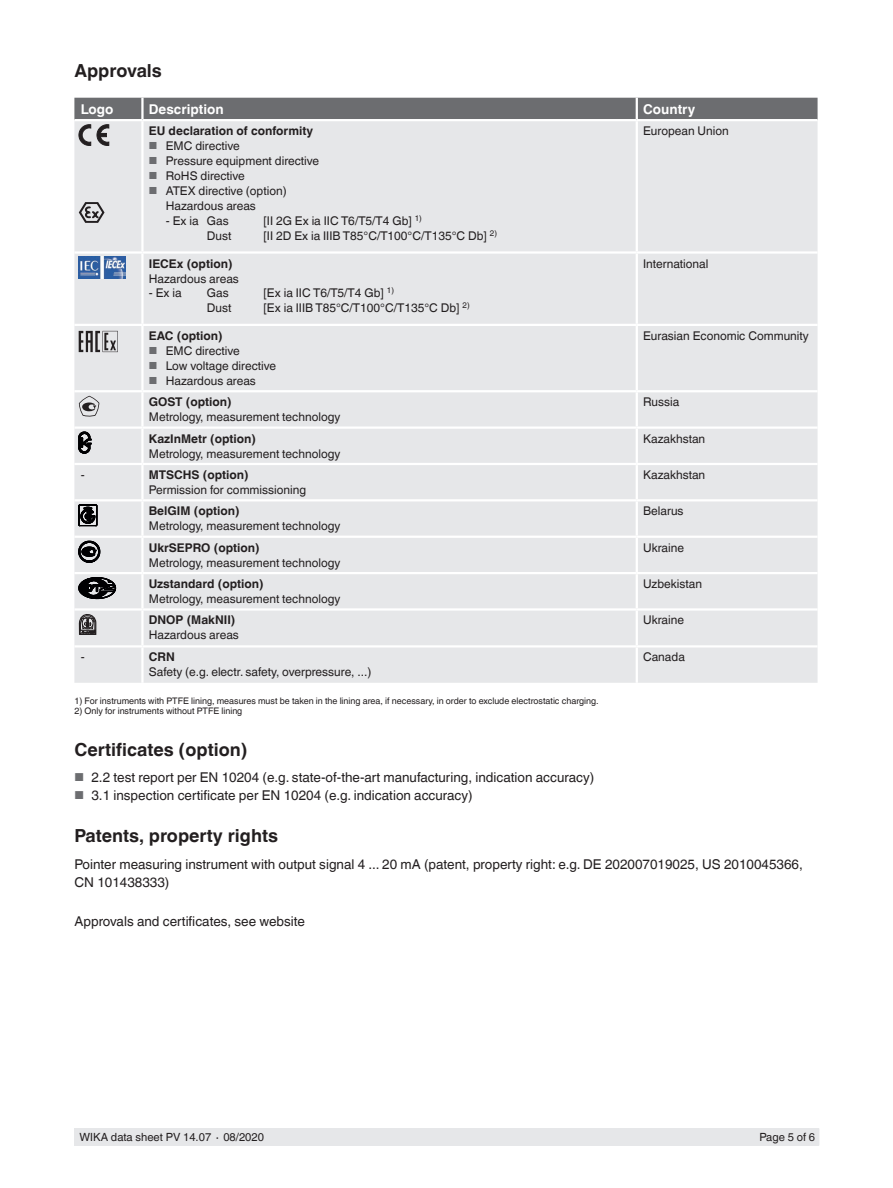
<style>
.page{position:relative;width:893px;height:1188px;background:#fff}
.page>*{position:absolute;margin:0;border:0;box-sizing:border-box;transform-origin:0 0}
.t1{font:700 18px "Helvetica World";color:#231f20}
.t2{font:13.5px/18px "Helvetica World";color:#231f20}
.t3{font:700 13.5px "Helvetica World";color:#fff}
.t4{font:12px/15px "Helvetica World";color:#231f20}
.t5{font:700 12px "Helvetica World";color:#231f20}
.t6{font:11.25px "Helvetica World";color:#231f20}
.t7{font:9px "Helvetica World";color:#231f20}
.s1{font-size:10.2px;color:#6c6d70}
.s2{font-size:11.55px;color:#6c6d70}
</style>
<div class="page">
<div style="left:75px;top:1128px;width:744px;height:17px;background:#e6e7e9"></div>
<div style="left:74px;top:145px;width:744px;height:538px;background:#e6e7e9"></div>
<hr style="left:142px;top:324px;width:495px;height:2px;background:#fff">
<hr style="left:142px;top:426px;width:495px;height:3px;background:#fff">
<hr style="left:141px;top:429px;width:3px;height:34px;background:#fff">
<hr style="left:636px;top:429px;width:2px;height:34px;background:#fff">
<hr style="left:141px;top:501px;width:3px;height:35px;background:#fff">
<hr style="left:636px;top:501px;width:2px;height:35px;background:#fff">
<hr style="left:636px;top:611px;width:2px;height:34px;background:#fff">
<hr style="left:142px;top:390px;width:495px;height:2px;background:#fff">
<hr style="left:637px;top:390px;width:181px;height:2px;background:#fff">
<hr style="left:142px;top:536px;width:495px;height:2px;background:#fff">
<hr style="left:141px;top:538px;width:3px;height:34px;background:#fff">
<hr style="left:637px;top:536px;width:181px;height:2px;background:#fff">
<hr style="left:636px;top:538px;width:2px;height:34px;background:#fff">
<hr style="left:142px;top:572px;width:495px;height:2px;background:#fff">
<hr style="left:637px;top:572px;width:181px;height:2px;background:#fff">
<hr style="left:142px;top:645px;width:495px;height:3px;background:#fff">
<hr style="left:637px;top:645px;width:181px;height:3px;background:#fff">
<hr style="left:74px;top:390px;width:68px;height:2px;background:#fff">
<hr style="left:74px;top:536px;width:68px;height:2px;background:#fff">
<hr style="left:74px;top:572px;width:68px;height:2px;background:#fff">
<hr style="left:141px;top:611px;width:3px;height:34px;background:#fff">
<hr style="left:74px;top:645px;width:68px;height:3px;background:#fff">
<hr style="left:74px;top:499px;width:68px;height:2px;background:#fff">
<hr style="left:142px;top:499px;width:495px;height:2px;background:#fff">
<hr style="left:637px;top:499px;width:181px;height:2px;background:#fff">
<hr style="left:74px;top:608px;width:68px;height:3px;background:#fff">
<hr style="left:142px;top:608px;width:495px;height:3px;background:#fff">
<hr style="left:637px;top:608px;width:181px;height:3px;background:#fff">
<hr style="left:74px;top:251px;width:68px;height:3px;background:#fff">
<hr style="left:74px;top:463px;width:68px;height:2px;background:#fff">
<hr style="left:142px;top:463px;width:495px;height:2px;background:#fff">
<hr style="left:141px;top:465px;width:3px;height:34px;background:#fff">
<hr style="left:637px;top:463px;width:181px;height:2px;background:#fff">
<hr style="left:636px;top:465px;width:2px;height:34px;background:#fff">
<hr style="left:141px;top:574px;width:3px;height:34px;background:#fff">
<hr style="left:636px;top:574px;width:2px;height:34px;background:#fff">
<hr style="left:142px;top:251px;width:495px;height:3px;background:#fff">
<hr style="left:637px;top:251px;width:181px;height:3px;background:#fff">
<hr style="left:74px;top:426px;width:68px;height:3px;background:#fff">
<hr style="left:637px;top:426px;width:181px;height:3px;background:#fff">
<hr style="left:636px;top:121px;width:2px;height:130px;background:#fff">
<hr style="left:636px;top:254px;width:2px;height:70px;background:#fff">
<hr style="left:637px;top:324px;width:181px;height:2px;background:#fff">
<hr style="left:141px;top:121px;width:3px;height:130px;background:#fff">
<hr style="left:141px;top:254px;width:3px;height:70px;background:#fff">
<hr style="left:74px;top:324px;width:68px;height:2px;background:#fff">
<hr style="left:636px;top:326px;width:2px;height:64px;background:#fff">
<hr style="left:636px;top:392px;width:2px;height:34px;background:#fff">
<hr style="left:636px;top:648px;width:2px;height:35px;background:#fff">
<hr style="left:141px;top:326px;width:3px;height:64px;background:#fff">
<hr style="left:141px;top:392px;width:3px;height:34px;background:#fff">
<hr style="left:141px;top:648px;width:3px;height:35px;background:#fff">
<svg style="left:74px;top:98px;width:744px;height:47px;background:#aeafb2"></svg>
<svg style="left:79px;top:202px;width:26px;height:21px"></svg>
<img style="left:79px;top:257px;width:47px;height:21px">
<svg style="left:79px;top:331px;width:39px;height:21px"></svg>
<svg style="left:79px;top:396px;width:20px;height:21px"></svg>
<svg style="left:79px;top:432px;width:12px;height:21px"></svg>
<svg style="left:79px;top:505px;width:18px;height:21px"></svg>
<svg style="left:79px;top:541px;width:21px;height:21px"></svg>
<svg style="left:79px;top:577px;width:37px;height:22px"></svg>
<svg style="left:79px;top:614px;width:17px;height:21px"></svg>
<h1 class="t1" style="left:74px;top:60px;width:89px">Approvals</h1>
<p class="t3" style="left:81px;top:101px;width:34px">Logo</p>
<p class="t3" style="left:149px;top:101px;width:76px">Description</p>
<p class="t3" style="left:643px;top:101px;width:54px">Country</p>
<p class="t5" style="left:149px;top:124px;width:166px">EU declaration of conformity</p>
<p class="t4" style="left:149px;top:138px;width:93px"><span class="s1">■</span> EMC directive</p>
<p class="t4" style="left:149px;top:153px;width:172px"><span class="s1">■</span> Pressure equipment directive</p>
<p class="t4" style="left:149px;top:168px;width:98px"><span class="s1">■</span> RoHS directive</p>
<p class="t4" style="left:166px;top:183px;width:122px;text-indent:-17px"><span class="s1">■</span> ATEX directive (option)<br>Hazardous areas</p>
<p class="t4" style="left:166px;top:213px;width:64px">- Ex ia Gas</p>
<p class="t4" style="left:264px;top:213px;width:160px">[II 2G Ex ia IIC T6/T5/T4 Gb] <sup>1)</sup></p>
<p class="t4" style="left:207px;top:228px;width:26px">Dust</p>
<p class="t4" style="left:264px;top:228px;width:235px">[II 2D Ex ia IIIB T85°C/T100°C/T135°C Db] <sup>2)</sup></p>
<p class="t4" style="left:643px;top:123px;width:87px">European Union</p>
<p class="t5" style="left:149px;top:256px;width:85px">IECEx (option)</p>
<p class="t4" style="left:149px;top:271px;width:92px">Hazardous areas</p>
<p class="t4" style="left:149px;top:285px;width:34px">- Ex ia</p>
<p class="t4" style="left:207px;top:285px;width:23px">Gas</p>
<p class="t4" style="left:264px;top:285px;width:132px">[Ex ia IIC T6/T5/T4 Gb] <sup>1)</sup></p>
<p class="t4" style="left:207px;top:300px;width:26px">Dust</p>
<p class="t4" style="left:264px;top:300px;width:208px">[Ex ia IIIB T85°C/T100°C/T135°C Db] <sup>2)</sup></p>
<p class="t4" style="left:643px;top:256px;width:67px">International</p>
<p class="t5" style="left:149px;top:329px;width:75px">EAC (option)</p>
<p class="t4" style="left:149px;top:343px;width:93px"><span class="s1">■</span> EMC directive</p>
<p class="t4" style="left:149px;top:358px;width:129px"><span class="s1">■</span> Low voltage directive</p>
<p class="t4" style="left:149px;top:373px;width:109px"><span class="s1">■</span> Hazardous areas</p>
<p class="t4" style="left:643px;top:328px;width:167px">Eurasian Economic Community</p>
<p class="t5" style="left:149px;top:395px;width:84px">GOST (option)</p>
<p class="t4" style="left:149px;top:410px;width:193px">Metrology, measurement technology</p>
<p class="t4" style="left:643px;top:395px;width:38px">Russia</p>
<p class="t5" style="left:149px;top:431px;width:109px">KazInMetr (option)</p>
<p class="t4" style="left:149px;top:446px;width:193px">Metrology, measurement technology</p>
<p class="t4" style="left:643px;top:431px;width:64px">Kazakhstan</p>
<p class="t4" style="left:81px;top:467px;width:5px">-</p>
<p class="t5" style="left:149px;top:468px;width:101px">MTSCHS (option)</p>
<p class="t4" style="left:149px;top:482px;width:159px">Permission for commissioning</p>
<p class="t4" style="left:643px;top:467px;width:64px">Kazakhstan</p>
<p class="t5" style="left:149px;top:504px;width:92px">BelGIM (option)</p>
<p class="t4" style="left:149px;top:519px;width:193px">Metrology, measurement technology</p>
<p class="t4" style="left:643px;top:504px;width:42px">Belarus</p>
<p class="t5" style="left:149px;top:541px;width:112px">UkrSEPRO (option)</p>
<p class="t4" style="left:149px;top:555px;width:193px">Metrology, measurement technology</p>
<p class="t4" style="left:643px;top:540px;width:42px">Ukraine</p>
<p class="t5" style="left:149px;top:577px;width:116px">Uzstandard (option)</p>
<p class="t4" style="left:149px;top:591px;width:193px">Metrology, measurement technology</p>
<p class="t4" style="left:643px;top:576px;width:60px">Uzbekistan</p>
<p class="t5" style="left:149px;top:613px;width:88px">DNOP (MakNII)</p>
<p class="t4" style="left:149px;top:628px;width:92px">Hazardous areas</p>
<p class="t4" style="left:643px;top:613px;width:42px">Ukraine</p>
<p class="t4" style="left:81px;top:650px;width:5px">-</p>
<p class="t5" style="left:149px;top:650px;width:27px">CRN</p>
<p class="t4" style="left:149px;top:665px;width:224px">Safety (e.g. electr. safety, overpressure, ...)</p>
<p class="t4" style="left:643px;top:650px;width:43px">Canada</p>
<p class="t7" style="left:74px;top:695px;width:526px">1) For instruments with PTFE lining, measures must be taken in the lining area, if necessary, in order to exclude electrostatic charging.</p>
<p class="t7" style="left:74px;top:706px;width:169px">2) Only for instruments without PTFE lining</p>
<h1 class="t1" style="left:74px;top:740px;width:175px">Certificates (option)</h1>
<p class="t2" style="left:74px;top:768px;width:521px"><span class="s2">■</span> 2.2 test report per EN 10204 (e.g. state-of-the-art manufacturing, indication accuracy)</p>
<p class="t2" style="left:74px;top:786px;width:400px"><span class="s2">■</span> 3.1 inspection certificate per EN 10204 (e.g. indication accuracy)</p>
<h1 class="t1" style="left:74px;top:825px;width:205px">Patents, property rights</h1>
<p class="t2" style="left:74px;top:855px;width:730px">Pointer measuring instrument with output signal 4 ... 20 mA (patent, property right: e.g. DE 202007019025, US 2010045366,<br>CN 101438333)</p>
<p class="t2" style="left:74px;top:912px;width:232px">Approvals and certificates, see website</p>
<p class="t6" style="left:80px;top:1131px;width:186px">WIKA data sheet PV 14.07 ∙ 08/2020</p>
<p class="t6" style="left:759px;top:1131px;width:57px">Page 5 of 6</p>
</div>
